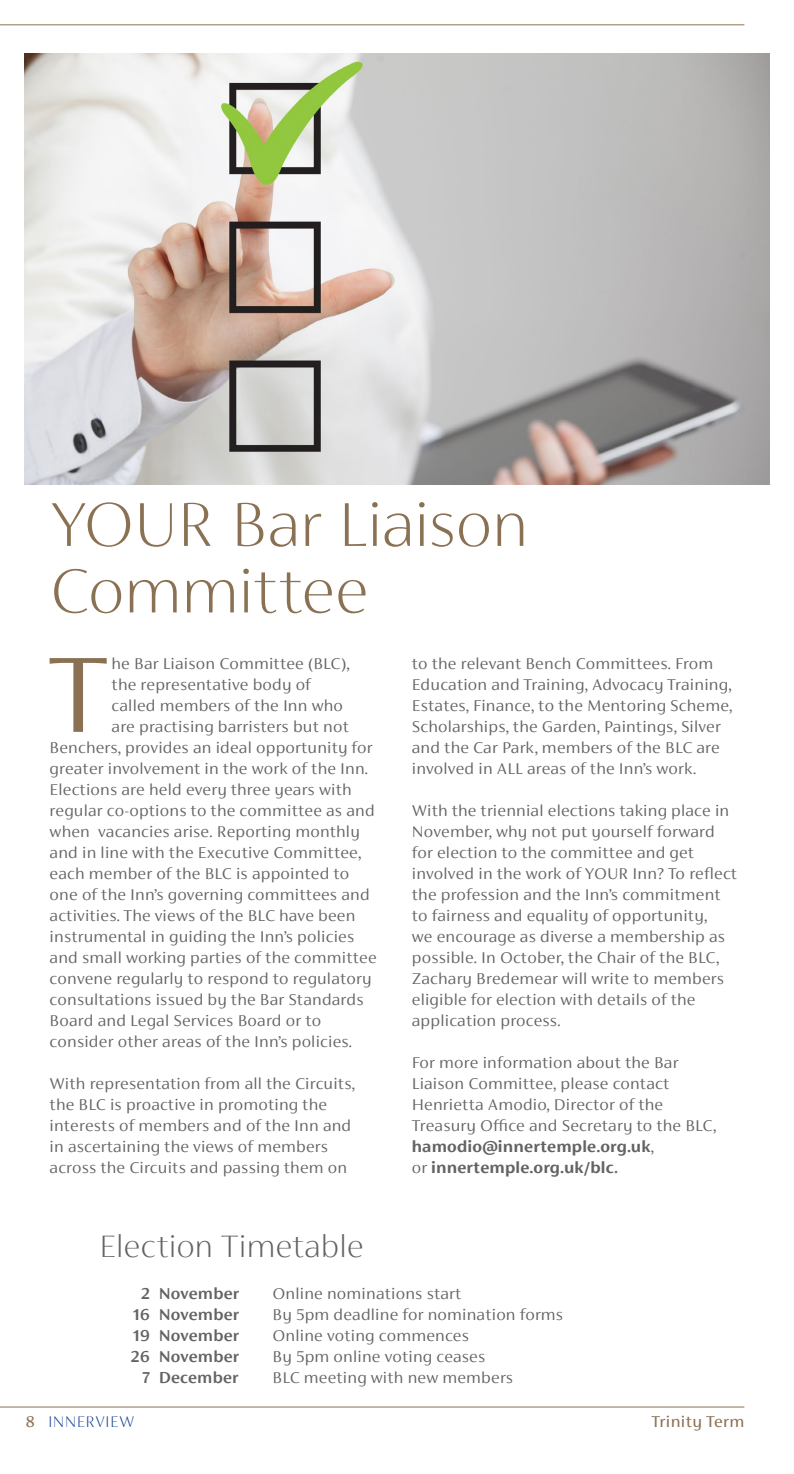
<style>
.page{position:relative;width:794px;height:1474px;background:#fff}
.page>*{position:absolute;margin:0;border:0;box-sizing:border-box;transform-origin:0 0}
.Text_9_13_light_inde{font:300 120.05px "FS Siena";color:#8b7153}
.t1{font:100 70px/66.5px "FS Siena";letter-spacing:-.015em;color:#8b7153}
.E_T_head_20_18{font:100 35px "FS Siena";letter-spacing:-.01em;color:#646363}
.Text_first_para_9_12{font:300 17.5px/21px "FS Siena";letter-spacing:.01em;color:#646363}
.Text_9_13_light_inde-2{font:300 17.5px "FS Siena";letter-spacing:.01em;color:#646363}
.Text_first_para_9_12-2{font:600 17.5px "FS Siena";letter-spacing:.01em;color:#646363}
.t2{font:17.5px "FS Siena";letter-spacing:.02em;color:#8b7153}
.t3{font:100 17.5px "FS Siena";letter-spacing:.02em;color:#164194}
.s1{font-weight:700}
.s2{font-weight:700;color:#8b7153}
.s3{font-weight:400;color:#8b7153}
</style>
<div class="page">
<hr style="left:0;top:1406px;width:744px;height:1px;background:#8b7153">
<hr style="left:0;top:24px;width:744px;height:1px;background:#8b7153">
<img style="left:25px;top:53px;width:744px;height:431px">
<p class="t1" style="left:50px;top:490px;width:480px">YOUR Bar Liaison<br>Committee</p>
<p class="Text_9_13_light_inde" style="left:48px;top:631px;width:60px">T</p>
<p class="Text_9_13_light_inde-2" style="left:112px;top:654px;width:239px">he Bar Liaison Committee (BLC),</p>
<p class="Text_9_13_light_inde-2" style="left:112px;top:675px;width:201px">the representative body of</p>
<p class="Text_9_13_light_inde-2" style="left:112px;top:696px;width:233px">called members of the Inn who</p>
<p class="Text_9_13_light_inde-2" style="left:112px;top:717px;width:239px">are practising barristers but not</p>
<p class="Text_9_13_light_inde-2" style="left:50px;top:738px;width:324px">Benchers, provides an ideal opportunity for</p>
<p class="Text_9_13_light_inde-2" style="left:50px;top:759px;width:320px">greater involvement in the work of the Inn.</p>
<p class="Text_9_13_light_inde-2" style="left:50px;top:780px;width:303px">Elections are held every three years with</p>
<p class="Text_9_13_light_inde-2" style="left:50px;top:801px;width:327px">regular co-options to the committee as and</p>
<p class="Text_9_13_light_inde-2" style="left:50px;top:822px;width:311px">when vacancies arise. Reporting monthly</p>
<p class="Text_9_13_light_inde-2" style="left:50px;top:843px;width:313px">and in line with the Executive Committee,</p>
<p class="Text_9_13_light_inde-2" style="left:50px;top:864px;width:301px">each member of the BLC is appointed to</p>
<p class="Text_9_13_light_inde-2" style="left:50px;top:885px;width:322px">one of the Inn’s governing committees and</p>
<p class="Text_9_13_light_inde-2" style="left:50px;top:906px;width:307px">activities. The views of the BLC have been</p>
<p class="Text_9_13_light_inde-2" style="left:50px;top:927px;width:306px">instrumental in guiding the Inn’s policies</p>
<p class="Text_9_13_light_inde-2" style="left:50px;top:948px;width:328px">and small working parties of the committee</p>
<p class="Text_9_13_light_inde-2" style="left:50px;top:969px;width:323px">convene regularly to respond to regulatory</p>
<p class="Text_9_13_light_inde-2" style="left:50px;top:990px;width:315px">consultations issued by the Bar Standards</p>
<p class="Text_9_13_light_inde-2" style="left:50px;top:1011px;width:273px">Board and Legal Services Board or to</p>
<p class="Text_9_13_light_inde-2" style="left:50px;top:1032px;width:304px">consider other areas of the Inn’s policies.</p>
<p class="Text_first_para_9_12" style="left:50px;top:1072px;width:307px">With representation from all the Circuits, the BLC is proactive in promoting the interests of members and of the Inn and in ascertaining the views of members across the Circuits and passing them on</p>
<p class="Text_first_para_9_12" style="left:412px;top:652px;width:322px">to the relevant Bench Committees. From Education and Training, Advocacy Training, Estates, Finance, to the Mentoring Scheme, Scholarships, the Garden, Paintings, Silver and the Car Park, members of the BLC are involved in ALL areas of the Inn’s work.</p>
<p class="Text_first_para_9_12" style="left:412px;top:799px;width:327px">With the triennial elections taking place in November, why not put yourself forward for election to the committee and get involved in the work of YOUR Inn? To reflect the profession and the Inn’s commitment to fairness and equality of opportunity,<br>we encourage as diverse a membership as possible. In October, the Chair of the BLC, Zachary Bredemear will write to members eligible for election with details of the application process.</p>
<p class="Text_first_para_9_12" style="left:412px;top:1051px;width:306px">For more information about the Bar Liaison Committee, please contact Henrietta Amodio, Director of the Treasury Office and Secretary to the BLC, <span class="s1">hamodio@innertemple.org.uk</span>,<br>or <span class="s1">innertemple.org.uk/blc</span><span class="s2">.</span></p>
<p class="E_T_head_20_18" style="left:99px;top:1228px;width:266px">Election Timetable</p>
<p class="Text_first_para_9_12-2" style="left:141px;top:1283px;width:99px">2 November</p>
<p class="Text_first_para_9_12" style="left:272px;top:1282px;width:190px">Online nominations start</p>
<p class="Text_first_para_9_12-2" style="left:133px;top:1304px;width:108px">16 November</p>
<p class="Text_first_para_9_12" style="left:272px;top:1303px;width:292px">By 5pm deadline for nomination forms</p>
<p class="Text_first_para_9_12-2" style="left:133px;top:1325px;width:108px">19 November</p>
<p class="Text_first_para_9_12" style="left:272px;top:1324px;width:198px">Online voting commences</p>
<p class="Text_first_para_9_12-2" style="left:131px;top:1346px;width:110px">26 November</p>
<p class="Text_first_para_9_12" style="left:272px;top:1345px;width:214px">By 5pm online voting ceases</p>
<p class="Text_first_para_9_12-2" style="left:142px;top:1367px;width:97px">7 December</p>
<p class="Text_first_para_9_12" style="left:272px;top:1366px;width:242px">BLC meeting with new members</p>
<p class="t3" style="left:25px;top:1412px;width:110px"><span class="s3">8</span> INNERVIEW</p>
<p class="t2" style="left:651px;top:1412px;width:94px">Trinity Term</p>
</div>
